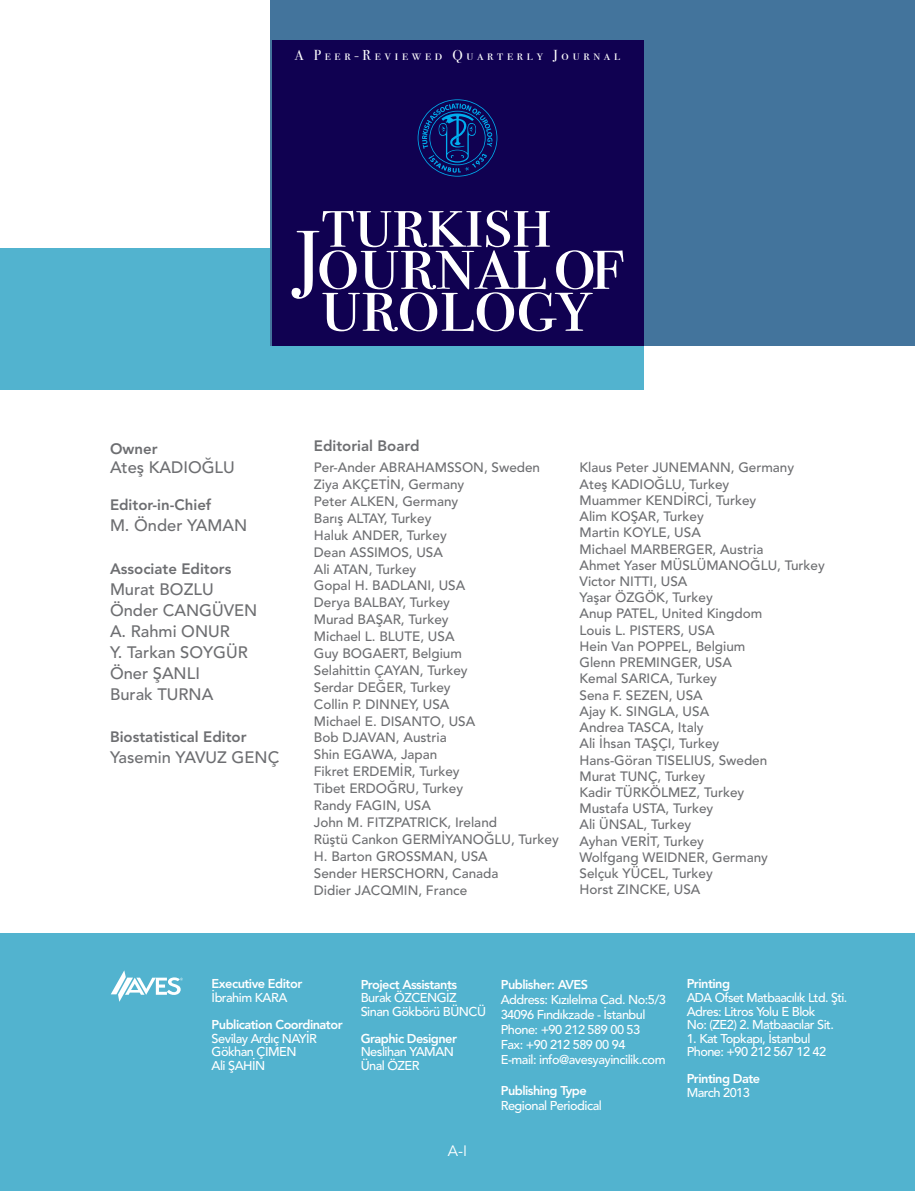
<style>
.page{position:relative;width:915px;height:1191px;background:#fff}
.page>*{position:absolute;margin:0;border:0;box-sizing:border-box;transform-origin:0 0}
.t1{font:500 16.5px/21px "Avenir LT Std";color:#6d6e71}
.t2{font:800 15px "Avenir LT Std";color:#6d6e71}
.t3{font:15px "Avenir LT Std";color:#fff}
.t4{font:14.4px "Bodoni Svty Two SCITCTT Book";letter-spacing:.26em;color:#fff}
.t5{font:500 13.5px/16.2px "Avenir LT Std";color:#6d6e71}
.t6{font:500 12.75px/13.5px "Avenir LT Std";letter-spacing:-.04em;color:#fff}
.t7{font:800 12.75px "Avenir LT Std";letter-spacing:-.04em;color:#fff}
</style>
<div class="page">
<div style="left:0;top:248px;width:643px;height:142px;background:#52b3cf"></div>
<div style="left:270px;top:0;width:644px;height:346px;background:#43749c"></div>
<div style="left:271px;top:41px;width:372px;height:305px;background:#100151"></div>
<svg style="left:291px;top:210px;width:332px;height:121px"></svg>
<svg style="left:417px;top:99px;width:80px;height:78px"></svg>
<div style="left:0;top:933px;width:914px;height:258px;background:#52b3cf"></div>
<svg style="left:111px;top:970px;width:72px;height:31px"></svg>
<p class="t4" style="left:295px;top:47px;width:326px">A Peer-Reviewed Quarterly Journal</p>
<p class="t2" style="left:110px;top:439px;width:49px">Owner</p>
<p class="t1" style="left:110px;top:457px;width:126px">Ateş KADIOĞLU</p>
<p class="t2" style="left:110px;top:496px;width:103px">Editor-in-Chief</p>
<p class="t1" style="left:110px;top:515px;width:139px">M. Önder YAMAN</p>
<p class="t2" style="left:110px;top:559px;width:123px">Associate Editors</p>
<p class="t1" style="left:110px;top:578px;width:149px">Murat BOZLU<br>Önder CANGÜVEN<br>A. Rahmi ONUR<br>Y. Tarkan SOYGÜR<br>Öner ŞANLI<br>Burak TURNA</p>
<p class="t2" style="left:110px;top:728px;width:138px">Biostatistical Editor</p>
<p class="t1" style="left:110px;top:747px;width:171px">Yasemin YAVUZ GENÇ</p>
<p class="t2" style="left:314px;top:437px;width:107px">Editorial Board</p>
<p class="t5" style="left:314px;top:459px;width:246px;line-height:17px">Per-Ander ABRAHAMSSON, Sweden<br>Ziya AKÇETİN, Germany<br>Peter ALKEN, Germany<br>Barış ALTAY, Turkey<br>Haluk ANDER, Turkey<br>Dean ASSIMOS, USA<br>Ali ATAN, Turkey<br>Gopal H. BADLANI, USA<br>Derya BALBAY, Turkey<br>Murad BAŞAR, Turkey<br>Michael L. BLUTE, USA<br>Guy BOGAERT, Belgium<br>Selahittin ÇAYAN, Turkey<br>Serdar DEĞER, Turkey<br>Collin P. DINNEY, USA<br>Michael E. DISANTO, USA<br>Bob DJAVAN, Austria<br>Shin EGAWA, Japan<br>Fikret ERDEMİR, Turkey<br>Tibet ERDOĞRU, Turkey<br>Randy FAGIN, USA<br>John M. FITZPATRICK, Ireland<br>Rüştü Cankon GERMİYANOĞLU, Turkey<br>H. Barton GROSSMAN, USA<br>Sender HERSCHORN, Canada<br>Didier JACQMIN, France</p>
<p class="t5" style="left:579px;top:459px;width:247px">Klaus Peter JUNEMANN, Germany<br>Ateş KADIOĞLU, Turkey<br>Muammer KENDİRCİ, Turkey<br>Alim KOŞAR, Turkey<br>Martin KOYLE, USA<br>Michael MARBERGER, Austria<br>Ahmet Yaser MÜSLÜMANOĞLU, Turkey<br>Victor NITTI, USA<br>Yaşar ÖZGÖK, Turkey<br>Anup PATEL, United Kingdom<br>Louis L. PISTERS, USA<br>Hein Van POPPEL, Belgium<br>Glenn PREMINGER, USA<br>Kemal SARICA, Turkey<br>Sena F. SEZEN, USA<br>Ajay K. SINGLA, USA<br>Andrea TASCA, Italy<br>Ali İhsan TAŞÇI, Turkey<br>Hans-Göran TISELIUS, Sweden<br>Murat TUNÇ, Turkey<br>Kadir TÜRKÖLMEZ, Turkey<br>Mustafa USTA, Turkey<br>Ali ÜNSAL, Turkey<br>Ayhan VERİT, Turkey<br>Wolfgang WEIDNER, Germany<br>Selçuk YÜCEL, Turkey<br>Horst ZINCKE, USA</p>
<p class="t7" style="left:211px;top:976px;width:92px">Executive Editor</p>
<p class="t6" style="left:211px;top:991px;width:77px">İbrahim KARA</p>
<p class="t7" style="left:211px;top:1017px;width:132px">Publication Coordinator</p>
<p class="t6" style="left:211px;top:1031px;width:107px">Sevilay Ardıç NAYİR<br>Gökhan ÇİMEN<br>Ali ŞAHİN</p>
<p class="t7" style="left:360px;top:976px;width:98px">Project Assistants</p>
<p class="t6" style="left:360px;top:991px;width:127px">Burak ÖZCENGİZ<br>Sinan Gökbörü BÜNCÜ</p>
<p class="t7" style="left:360px;top:1030px;width:98px">Graphic Designer</p>
<p class="t6" style="left:360px;top:1045px;width:95px">Neslihan YAMAN<br>Ünal ÖZER</p>
<p class="t3" style="left:447px;top:1141px;width:21px">A-I</p>
<p class="t7" style="left:500px;top:976px;width:89px">Publisher: AVES</p>
<p class="t6" style="left:500px;top:991px;width:167px;line-height:15.1px">Address: Kızılelma Cad. No:5/3<br>34096 Fındıkzade - İstanbul<br>Phone: +90 212 589 00 53<br>Fax: +90 212 589 00 94<br>E-mail: info@avesyayincilik.com</p>
<p class="t7" style="left:500px;top:1082px;width:87px">Publishing Type</p>
<p class="t6" style="left:500px;top:1098px;width:103px">Regional Periodical</p>
<p class="t7" style="left:686px;top:976px;width:45px">Printing</p>
<p class="t6" style="left:686px;top:991px;width:162px">ADA Ofset Matbaacılık Ltd. Şti.<br>Adres: Litros Yolu E Blok<br>No: (ZE2) 2. Matbaacılar Sit.</p>
<p class="t6" style="left:686px;top:1031px;width:141px">1. Kat Topkapı, İstanbul<br>Phone: +90 212 567 12 42</p>
<p class="t7" style="left:686px;top:1071px;width:75px">Printing Date</p>
<p class="t6" style="left:686px;top:1085px;width:65px">March 2013</p>
</div>
